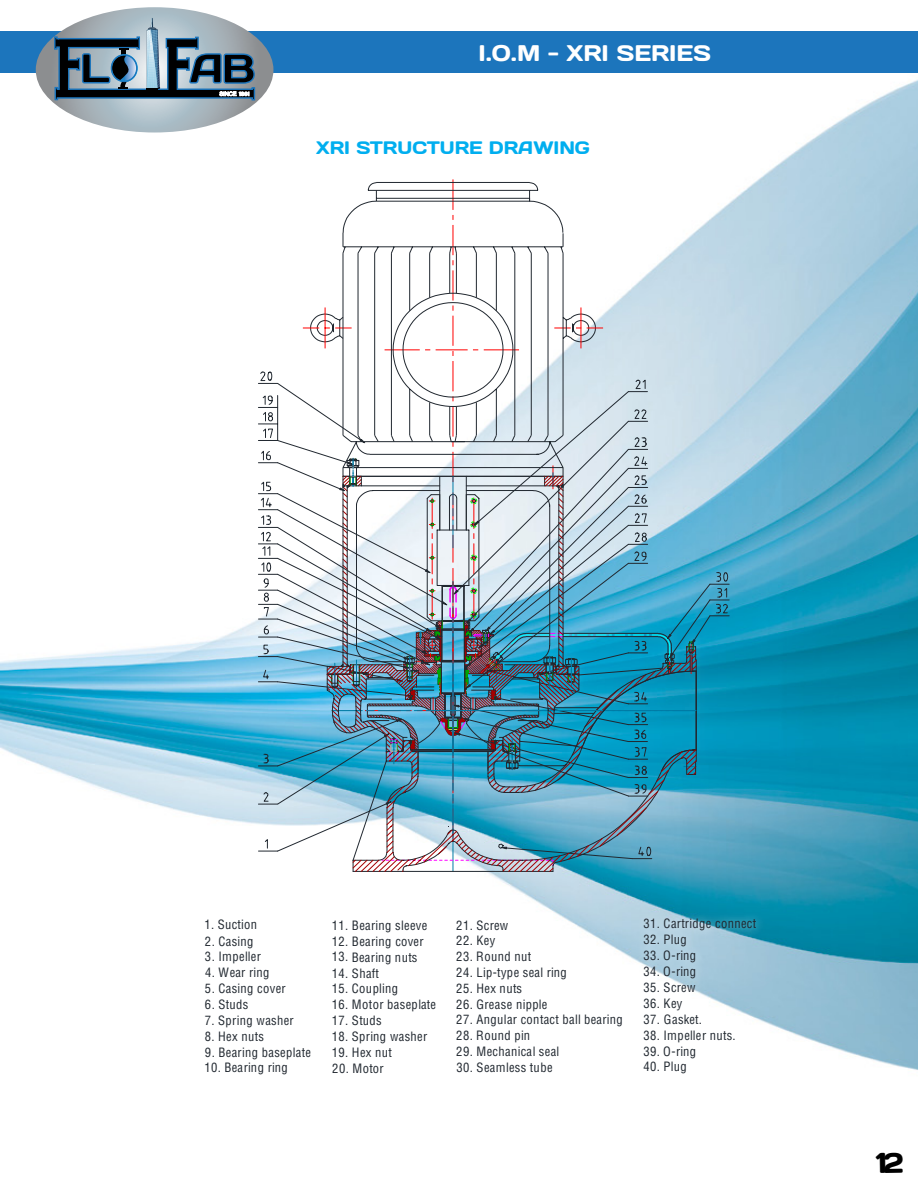
<style>
.page{position:relative;width:918px;height:1188px;background:#fff}
.page>*{position:absolute;margin:0;border:0;box-sizing:border-box;transform-origin:0 0}
.t1{font:22.5px "Days";color:#fff}
.t2{font:18px "Days";color:#00aeef}
.t3{font:condensed 12.6px "Helvetica";letter-spacing:.03em;color:#212830}
</style>
<div class="page">
<img style="left:0;top:72px;width:918px;height:998px">
<div style="left:2px;top:31px;width:916px;height:41px;background:#1c75bc"></div>
<hr style="left:0;top:31px;width:2px;height:41px;background:#1c75bc">
<svg style="left:36px;top:7px;width:237px;height:126px"></svg>
<div style="left:196px;top:173px;width:568px;height:911px;background:#fff;opacity:.75"></div>
<hr style="left:453px;top:179px;width:1px;height:31px;background:#f00">
<svg style="left:311px;top:190px;width:32px;height:63px"></svg>
<svg style="left:343px;top:182px;width:220px;height:71px"></svg>
<img style="left:258px;top:253px;width:471px;height:619px">
<hr style="left:439px;top:476px;width:1px;height:54px;background:#212830">
<hr style="left:466px;top:476px;width:1px;height:54px;background:#212830">
<h1 class="t1" style="left:478px;top:38px;width:234px">I.O.M - XRI SERIES</h1>
<h2 class="t2" style="left:316px;top:136px;width:55px">XRI STR</h2>
<h2 class="t2" style="left:398px;top:136px;width:107px">UCTURE DRA</h2>
<h2 class="t2" style="left:533px;top:136px;width:33px">WING</h2>
<p class="t3" style="left:204px;top:917px;width:54px">1. Suction</p>
<p class="t3" style="left:205px;top:933px;width:50px">2. Casing</p>
<p class="t3" style="left:205px;top:949px;width:58px">3. Impeller</p>
<p class="t3" style="left:205px;top:965px;width:66px">4. Wear ring</p>
<p class="t3" style="left:205px;top:981px;width:82px">5. Casing cover</p>
<p class="t3" style="left:205px;top:997px;width:45px">6. Studs</p>
<p class="t3" style="left:205px;top:1013px;width:90px">7. Spring washer</p>
<p class="t3" style="left:205px;top:1028px;width:61px">8. Hex nuts</p>
<p class="t3" style="left:205px;top:1044px;width:107px">9. Bearing baseplate</p>
<p class="t3" style="left:204px;top:1060px;width:85px">10. Bearing ring</p>
<p class="t3" style="left:332px;top:917px;width:97px">11. Bearing sleeve</p>
<p class="t3" style="left:332px;top:933px;width:93px">12. Bearing cover</p>
<p class="t3" style="left:332px;top:949px;width:87px">13. Bearing nuts</p>
<p class="t3" style="left:332px;top:965px;width:49px">14. Shaft</p>
<p class="t3" style="left:332px;top:981px;width:68px">15. Coupling</p>
<p class="t3" style="left:332px;top:997px;width:106px">16. Motor baseplate</p>
<p class="t3" style="left:332px;top:1013px;width:52px">17. Studs</p>
<p class="t3" style="left:332px;top:1029px;width:97px">18. Spring washer</p>
<p class="t3" style="left:332px;top:1045px;width:62px">19. Hex nut</p>
<p class="t3" style="left:332px;top:1060px;width:53px">20. Motor</p>
<p class="t3" style="left:456px;top:917px;width:54px">21. Screw</p>
<p class="t3" style="left:456px;top:933px;width:41px">22. Key</p>
<p class="t3" style="left:456px;top:949px;width:76px">23. Round nut</p>
<p class="t3" style="left:456px;top:964px;width:112px">24. Lip-type seal ring</p>
<p class="t3" style="left:456px;top:980px;width:67px">25. Hex nuts</p>
<p class="t3" style="left:456px;top:996px;width:93px">26. Grease nipple</p>
<p class="t3" style="left:456px;top:1012px;width:168px">27. Angular contact ball bearing</p>
<p class="t3" style="left:456px;top:1028px;width:76px">28. Round pin</p>
<p class="t3" style="left:456px;top:1043px;width:105px">29. Mechanical seal</p>
<p class="t3" style="left:456px;top:1059px;width:98px">30. Seamless tube</p>
<p class="t3" style="left:643px;top:916px;width:114px">31. Cartridge connect</p>
<p class="t3" style="left:643px;top:932px;width:45px">32. Plug</p>
<p class="t3" style="left:643px;top:948px;width:54px">33. O-ring</p>
<p class="t3" style="left:643px;top:964px;width:54px">34. O-ring</p>
<p class="t3" style="left:643px;top:980px;width:54px">35. Screw</p>
<p class="t3" style="left:643px;top:995px;width:40px">36. Key</p>
<p class="t3" style="left:643px;top:1011px;width:60px">37. Gasket.</p>
<p class="t3" style="left:643px;top:1027px;width:94px">38. Impeller nuts.</p>
<p class="t3" style="left:643px;top:1043px;width:54px">39. O-ring</p>
<p class="t3" style="left:643px;top:1059px;width:45px">40. Plug</p>
</div>
